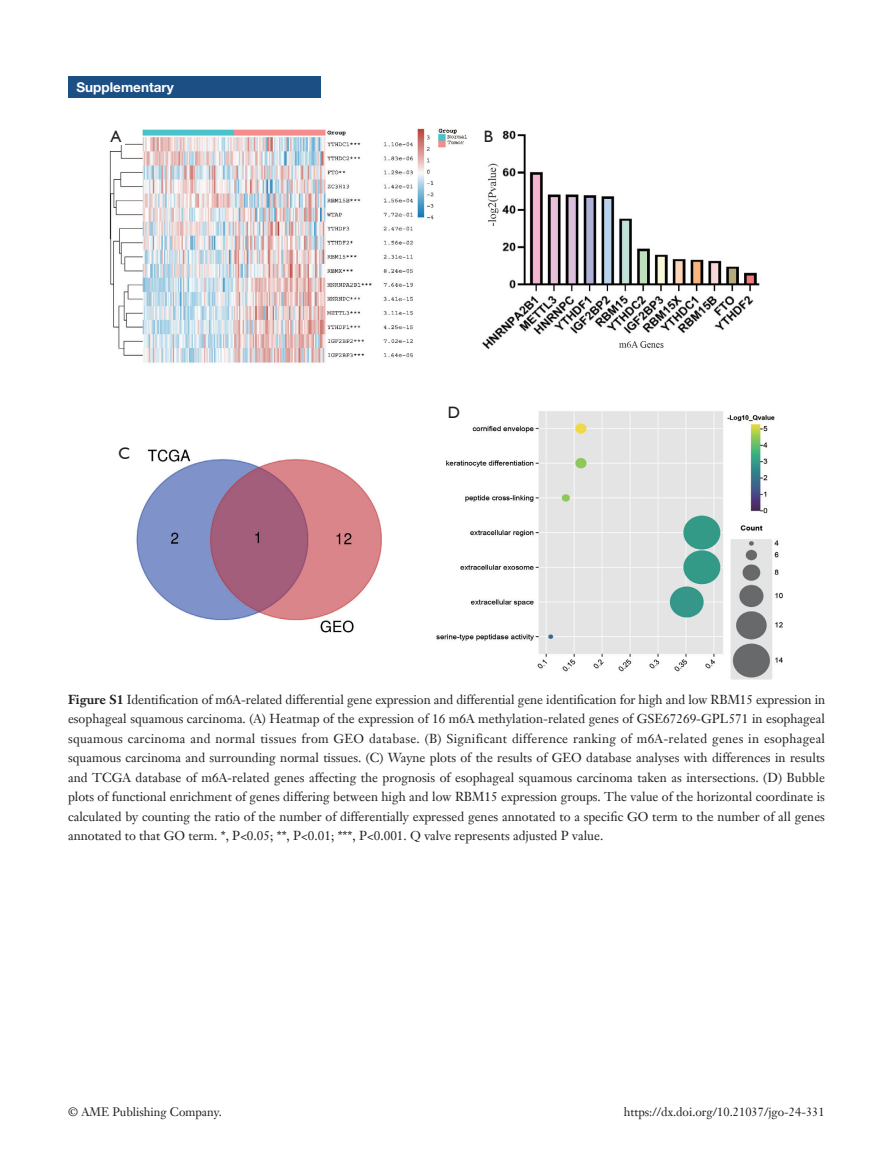
<style>
.page{position:relative;width:893px;height:1170px;background:#fff}
.page>*{position:absolute;margin:0;border:0;box-sizing:border-box;transform-origin:0 0}
.t1{font:16.5px "Humanist 521 BT";color:#231f20}
.t2{font:700 13.5px "Helvetica Neue LT Pro";color:#fff}
.t3{font:12.75px/19.5px "Janson Text LT";color:#231f20;text-align:justify}
.t4{font:12px "Janson Text LT";color:#231f20}
.s1{font-weight:700}
</style>
<div class="page">
<img style="left:109px;top:128px;width:674px;height:552px">
<div style="left:107px;top:128px;width:17px;height:17px;background:#fff"></div>
<div style="left:480px;top:128px;width:17px;height:17px;background:#fff"></div>
<div style="left:116px;top:444px;width:17px;height:17px;background:#fff"></div>
<div style="left:445px;top:404px;width:17px;height:17px;background:#fff"></div>
<div style="left:68px;top:77px;width:252px;height:21px;background:#1c5085"></div>
<p class="t2" style="left:77px;top:79px;width:99px">Supplementary</p>
<p class="t1" style="left:111px;top:126px;width:12px">A</p>
<p class="t1" style="left:484px;top:126px;width:11px">B</p>
<p class="t1" style="left:119px;top:443px;width:13px">C</p>
<p class="t1" style="left:448px;top:402px;width:14px">D</p>
<p class="t3" style="left:68px;top:689px;width:759px"><span class="s1">Figure S1</span> Identification of m6A-related differential gene expression and differential gene identification for high and low RBM15 expression in esophageal squamous carcinoma. (A) Heatmap of the expression of 16 m6A methylation-related genes of GSE67269-GPL571 in esophageal squamous carcinoma and normal tissues from GEO database. (B) Significant difference ranking of m6A-related genes in esophageal squamous carcinoma and surrounding normal tissues. (C) Wayne plots of the results of GEO database analyses with differences in results and TCGA database of m6A-related genes affecting the prognosis of esophageal squamous carcinoma taken as intersections. (D) Bubble plots of functional enrichment of genes differing between high and low RBM15 expression groups. The value of the horizontal coordinate is calculated by counting the ratio of the number of differentially expressed genes annotated to a specific GO term to the number of all genes annotated to that GO term. *, P&lt;0.05; **, P&lt;0.01; ***, P&lt;0.001. Q valve represents adjusted P value.</p>
<p class="t4" style="left:68px;top:1104px;width:155px">© AME Publishing Company.</p>
<p class="t4" style="left:624px;top:1104px;width:202px">https://dx.doi.org/10.21037/jgo-24-331</p>
</div>
